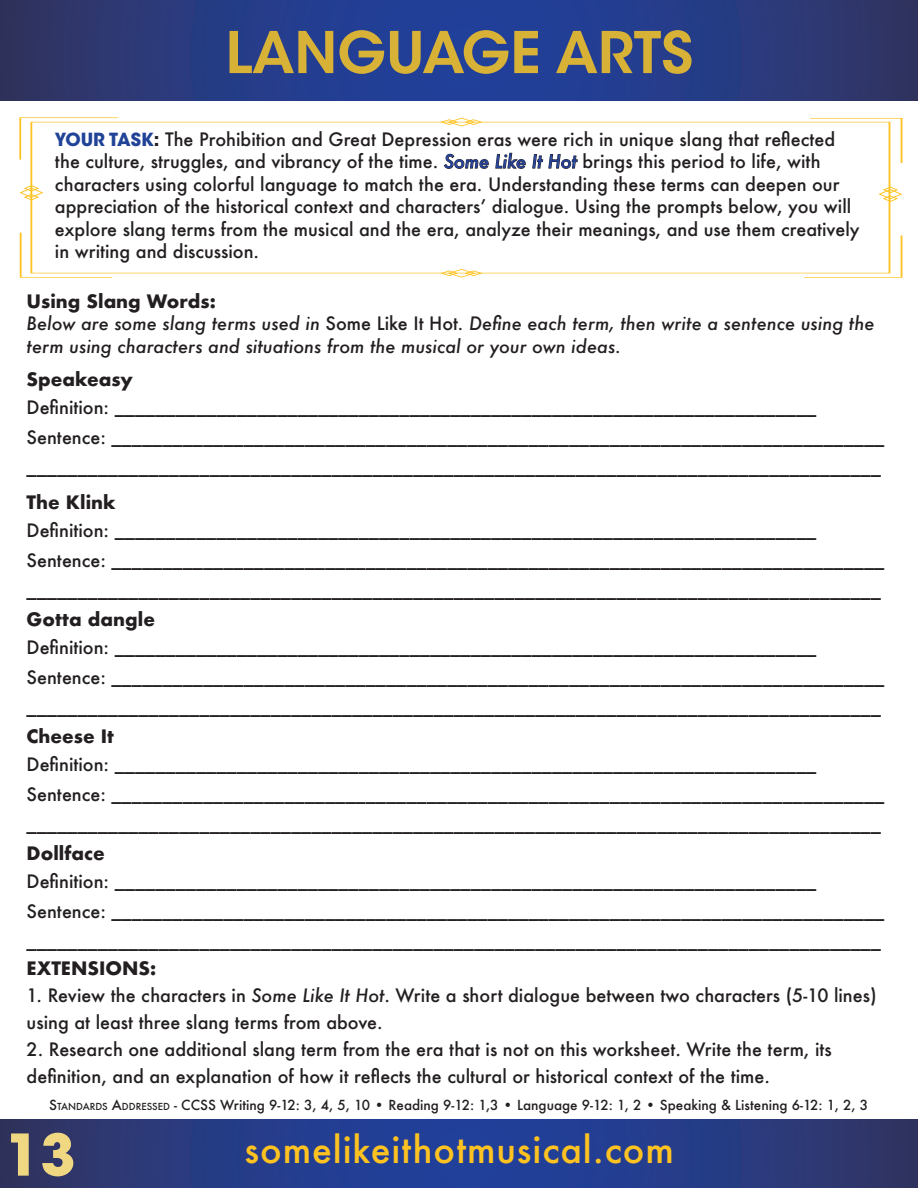
<style>
.page{position:relative;width:918px;height:1188px;background:#fff}
.page>*{position:absolute;margin:0;border:0;box-sizing:border-box;transform-origin:0 0}
.t1{font:600 57px "ITC Avant Garde Std";color:#d8b236}
.t2{font:700 57px "ITC Avant Garde Std";color:#f0d882}
.t3{font:500 36px "Futura";letter-spacing:.025em;color:#fec221}
.t4{font:500 18px/22.5px "Futura";color:#231f20}
.t5{font:italic 500 18px/22.5px "Futura";color:#231f20}
.t6{font:700 18px "Futura";color:#231f20}
.t7{font:500 13.5px "Futura";color:#231f20}
.s1{font-family:"ITC Avant Garde Std";font-weight:700;color:#204398}
.s2{font-family:"ITC Avant Garde Std";font-weight:700}
.s3{font-style:italic}
.s4{font-style:normal}
.s5{font-style:inherit}
.s6{font-size:9.45px}
</style>
<div class="page">
<svg style="left:0;top:1120px;width:918px;height:67px;background:#273b82"></svg>
<svg style="left:0;top:0;width:918px;height:101px;background:#273b82"></svg>
<svg style="left:19px;top:117px;width:101px;height:43px"></svg>
<svg style="left:808px;top:118px;width:95px;height:46px"></svg>
<svg style="left:802px;top:235px;width:101px;height:43px"></svg>
<svg style="left:19px;top:232px;width:95px;height:46px"></svg>
<svg style="left:878px;top:186px;width:25px;height:16px"></svg>
<svg style="left:19px;top:185px;width:25px;height:16px"></svg>
<svg style="left:439px;top:269px;width:45px;height:9px"></svg>
<svg style="left:439px;top:117px;width:45px;height:10px"></svg>
<p class="t1" style="left:225px;top:16px;width:469px">LANGUAGE ARTS</p>
<p class="t4" style="left:55px;top:127px;width:806px"><span class="s1">YOUR TASK</span><span class="s2">:</span> The Prohibition and Great Depression eras were rich in unique slang that reflected the culture, struggles, and vibrancy of the time. <span class="s3">Some Like It Hot</span> brings this period to life, with characters using colorful language to match the era. Understanding these terms can deepen our appreciation of the historical context and characters’ dialogue. Using the prompts below, you will explore slang terms from the musical and the era, analyze their meanings, and use them creatively in writing and discussion.</p>
<p class="t6" style="left:27px;top:288px;width:191px">Using Slang Words:</p>
<p class="t5" style="left:27px;top:312px;width:849px">Below are some slang terms used in <span class="s4">Some Like It Hot</span>. Define each term, then write a sentence using the term using characters and situations from the musical or your own ideas.</p>
<p class="t6" style="left:27px;top:366px;width:108px">Speakeasy</p>
<p class="t4" style="left:27px;top:396px;width:791px">Definition: _____________________________________________________________________</p>
<p class="t4" style="left:27px;top:426px;width:859px">Sentence: ____________________________________________________________________________</p>
<p class="t4" style="left:27px;top:456px;width:856px">____________________________________________________________________________________</p>
<p class="t6" style="left:27px;top:489px;width:91px">The Klink</p>
<p class="t4" style="left:27px;top:519px;width:791px">Definition: _____________________________________________________________________</p>
<p class="t4" style="left:27px;top:549px;width:859px">Sentence: ____________________________________________________________________________</p>
<p class="t4" style="left:27px;top:579px;width:856px">____________________________________________________________________________________</p>
<p class="t6" style="left:27px;top:606px;width:130px">Gotta dangle</p>
<p class="t4" style="left:27px;top:636px;width:791px">Definition: _____________________________________________________________________</p>
<p class="t4" style="left:27px;top:666px;width:859px">Sentence: ____________________________________________________________________________</p>
<p class="t4" style="left:27px;top:696px;width:856px">____________________________________________________________________________________</p>
<p class="t6" style="left:27px;top:723px;width:89px">Cheese It</p>
<p class="t4" style="left:27px;top:753px;width:791px">Definition: _____________________________________________________________________</p>
<p class="t4" style="left:27px;top:783px;width:859px">Sentence: ____________________________________________________________________________</p>
<p class="t4" style="left:27px;top:813px;width:856px">____________________________________________________________________________________</p>
<p class="t6" style="left:27px;top:840px;width:80px">Dollface</p>
<p class="t4" style="left:27px;top:870px;width:791px">Definition: _____________________________________________________________________</p>
<p class="t4" style="left:27px;top:900px;width:859px">Sentence: ____________________________________________________________________________</p>
<p class="t4" style="left:27px;top:930px;width:856px">____________________________________________________________________________________</p>
<p class="t6" style="left:27px;top:956px;width:131px">EXTENSIONS:</p>
<p class="t4" style="left:27px;top:982px;width:852px;line-height:27px">1. Review the characters in <span class="s3">Some Like It Hot</span>. Write a short dialogue between two characters (5-10 lines) using at least three slang terms from above.</p>
<p class="t4" style="left:27px;top:1036px;width:807px;line-height:27px">2. Research one additional slang term from the era that is not on this worksheet. Write the term, its definition, and an explanation of how it reflects the cultural or historical context of the time.</p>
<p class="t7" style="left:49px;top:1096px;width:820px"><span class="s5">S</span><span class="s6">TANDARDS</span> <span class="s5">A</span><span class="s6">DDRESSED</span> - CCSS Writing 9-12: 3, 4, 5, 10 • Reading 9-12: 1,3 • Language 9-12: 1, 2 • Speaking &amp; Listening 6-12: 1, 2, 3</p>
<p class="t2" style="left:5px;top:1118px;width:72px">13</p>
<p class="t3" style="left:245px;top:1125px;width:431px">somelikeithotmusical.com</p>
</div>
